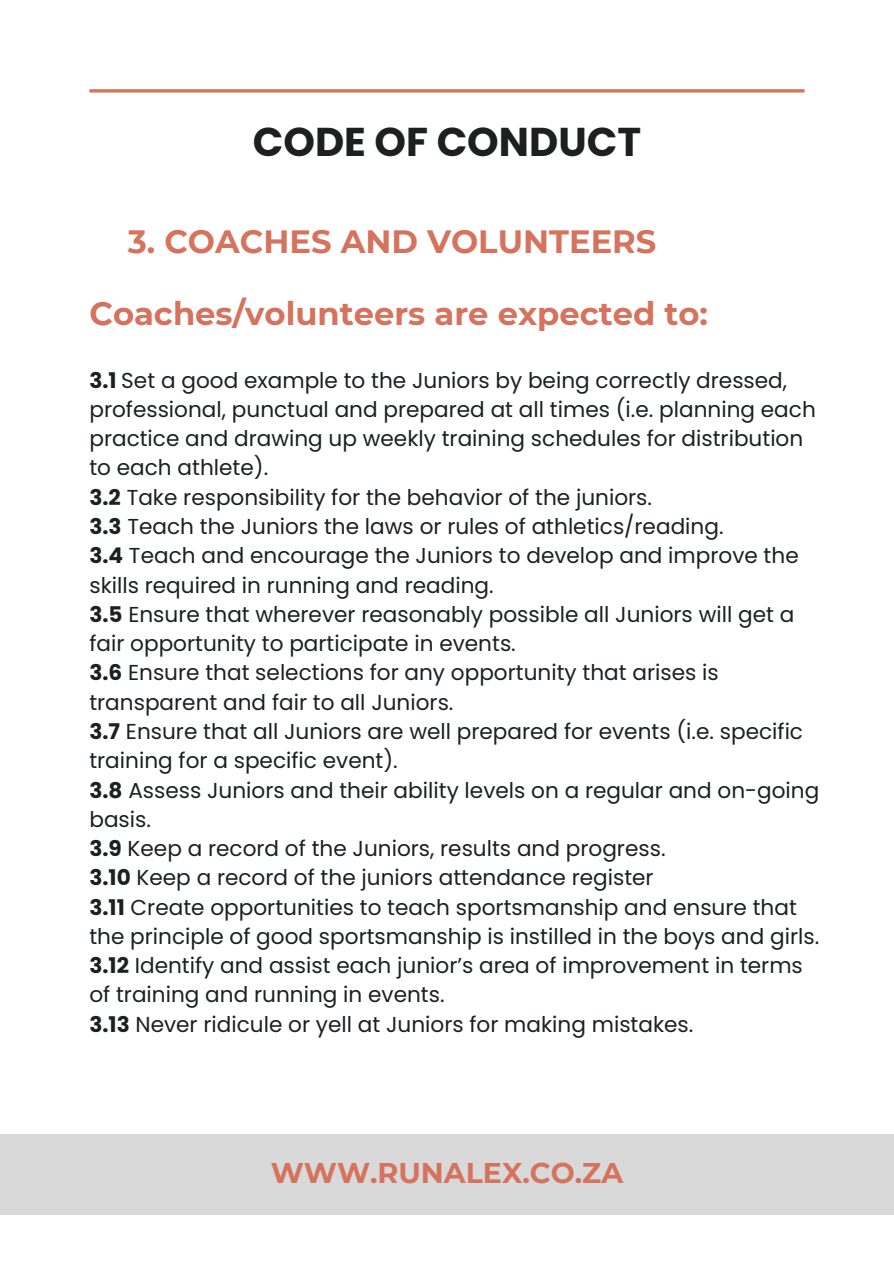
<style>
.page{position:relative;width:894px;height:1264px;background:#fff}
.page>*{position:absolute;margin:0;border:0;box-sizing:border-box;transform-origin:0 0}
.t1{font:700 40.2px "Poppins";color:#1c2120}
.t2{font:700 32.25px "Montserrat";color:#d5735e}
.t3{font:700 28.5px "Montserrat";color:#d5735e}
.t4{font:21.6px/29.2px "Poppins";color:#1c2120}
.s1{font-weight:700}
</style>
<div class="page">
<svg style="left:89px;top:89px;width:715px;height:4px"></svg>
<div style="left:0;top:1134px;width:893px;height:80px;background:#d9d9d9"></div>
<p class="t1" style="left:253px;top:113px;width:389px">CODE OF CONDUCT</p>
<p class="t2" style="left:128px;top:221px;width:530px">3. COACHES AND VOLUNTEERS</p>
<h2 class="t2" style="left:89px;top:293px;width:620px">Coaches/volunteers are expected to:</h2>
<h3 class="t4" style="left:89px;top:365px;width:727px"><span class="s1">3.1</span> Set a good example to the Juniors by being correctly dressed, professional, punctual and prepared at all times (i.e. planning each practice and drawing up weekly training schedules for distribution to each athlete).</h3>
<p class="t4" style="left:89px;top:482px;width:564px"><span class="s1">3.2</span> Take responsibility for the behavior of the juniors.</p>
<p class="t4" style="left:89px;top:512px;width:635px"><span class="s1">3.3</span> Teach the Juniors the laws or rules of athletics/reading.</p>
<p class="t4" style="left:89px;top:541px;width:710px"><span class="s1">3.4</span> Teach and encourage the Juniors to develop and improve the skills required in running and reading.</p>
<p class="t4" style="left:89px;top:599px;width:706px"><span class="s1">3.5</span> Ensure that wherever reasonably possible all Juniors will get a fair opportunity to participate in events.</p>
<p class="t4" style="left:89px;top:658px;width:630px"><span class="s1">3.6</span> Ensure that selections for any opportunity that arises is transparent and fair to all Juniors.</p>
<p class="t4" style="left:89px;top:716px;width:715px"><span class="s1">3.7</span> Ensure that all Juniors are well prepared for events (i.e. specific training for a specific event).</p>
<p class="t4" style="left:89px;top:775px;width:731px"><span class="s1">3.8</span> Assess Juniors and their ability levels on a regular and on-going basis.</p>
<p class="t4" style="left:89px;top:833px;width:577px"><span class="s1">3.9</span> Keep a record of the Juniors, results and progress.</p>
<p class="t4" style="left:89px;top:863px;width:565px"><span class="s1">3.10</span> Keep a record of the juniors attendance register</p>
<p class="t4" style="left:89px;top:892px;width:731px"><span class="s1">3.11</span> Create opportunities to teach sportsmanship and ensure that the principle of good sportsmanship is instilled in the boys and girls.</p>
<p class="t4" style="left:89px;top:950px;width:714px"><span class="s1">3.12</span> Identify and assist each junior’s area of improvement in terms of training and running in events.</p>
<p class="t4" style="left:89px;top:1009px;width:605px"><span class="s1">3.13</span> Never ridicule or yell at Juniors for making mistakes.</p>
<h1 class="t3" style="left:271px;top:1155px;width:354px">WWW.RUNALEX.CO.ZA</h1>
</div>
